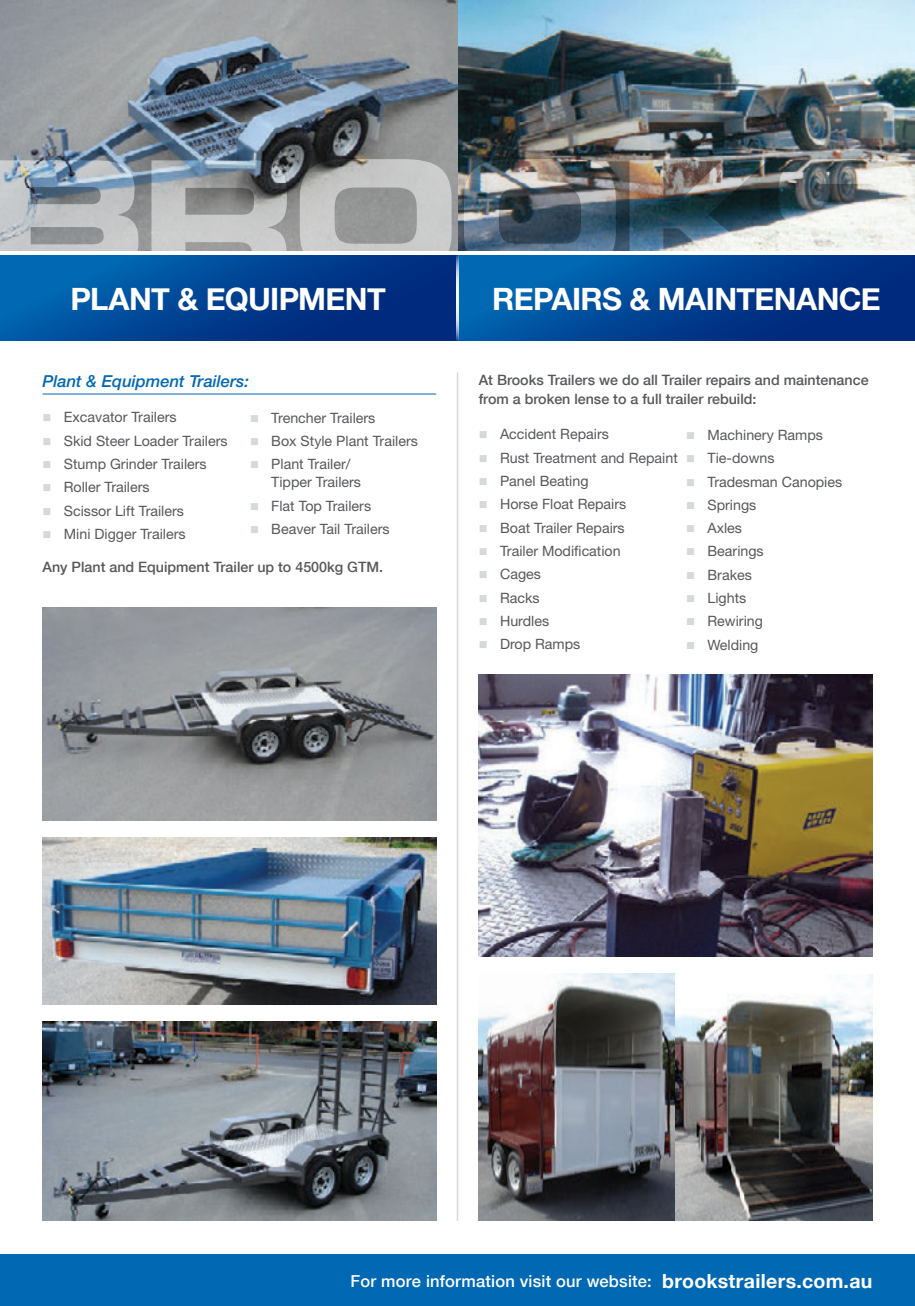
<style>
.page{position:relative;width:915px;height:1306px;background:#fff}
.page>*{position:absolute;margin:0;border:0;box-sizing:border-box;transform-origin:0 0}
.t1{font:700 30.75px "Helvetica Neue";letter-spacing:-.02em;color:#fff}
.t2{font:500 16.5px "Helvetica Neue";letter-spacing:.015em;color:#fff}
.t3{font:italic 500 16.5px "Helvetica Neue";color:#0168b3}
.t4{font:14.25px/23.2px "Helvetica Neue";color:#57585a}
.t5{font:500 14.25px/18.8px "Helvetica Neue";color:#57585a}
.s1{font-weight:700;font-size:19.5px}
</style>
<div class="page">
<img style="left:478px;top:973px;width:394px;height:247px">
<img style="left:43px;top:1021px;width:393px;height:199px">
<img style="left:0;top:0;width:914px;height:251px">
<svg style="left:0;top:159px;width:138px;height:92px;background:#a5aeb6"></svg>
<svg style="left:151px;top:160px;width:136px;height:91px;background:#a1a5a8"></svg>
<svg style="left:300px;top:159px;width:151px;height:92px;background:#afb0af"></svg>
<img style="left:464px;top:159px;width:151px;height:92px">
<img style="left:629px;top:159px;width:285px;height:92px">
<div style="left:0;top:1254px;width:914px;height:51px;background:#0168b3"></div>
<hr style="left:456px;top:372px;width:2px;height:848px;background:#d6d9da">
<hr style="left:43px;top:393px;width:393px;height:1px;background:#0168b3">
<svg style="left:0;top:255px;width:456px;height:85px;background:#004493"></svg>
<svg style="left:458px;top:255px;width:456px;height:85px;background:#014695"></svg>
<hr style="left:456px;top:255px;width:2px;height:85px;background:#f5f9fc">
<img style="left:478px;top:674px;width:394px;height:282px">
<img style="left:43px;top:837px;width:393px;height:167px">
<img style="left:43px;top:608px;width:393px;height:212px">
<h1 class="t1" style="left:71px;top:280px;width:316px">PLANT &amp; EQUIPMENT</h1>
<h1 class="t1" style="left:492px;top:280px;width:390px">REPAIRS &amp; MAINTENANCE</h1>
<p class="t3" style="left:43px;top:371px;width:208px">Plant &amp; Equipment Trailers:</p>
<p class="t4" style="left:64px;top:405px;width:165px">Excavator Trailers<br>Skid Steer Loader Trailers<br>Stump Grinder Trailers<br>Roller Trailers<br>Scissor Lift Trailers<br>Mini Digger Trailers</p>
<p class="t5" style="left:43px;top:557px;width:342px">Any Plant and Equipment Trailer up to 4500kg GTM.</p>
<p class="t4" style="left:271px;top:406px;width:148px">Trencher Trailers<br>Box Style Plant Trailers<br>Plant Trailer/</p>
<p class="t4" style="left:271px;top:470px;width:120px">Tipper Trailers<br>Flat Top Trailers<br>Beaver Tail Trailers</p>
<p class="t5" style="left:478px;top:371px;width:391px">At Brooks Trailers we do all Trailer repairs and maintenance from a broken lense to a full trailer rebuild:</p>
<p class="t4" style="left:500px;top:422px;width:179px">Accident Repairs<br>Rust Treatment and Repaint<br>Panel Beating<br>Horse Float Repairs<br>Boat Trailer Repairs<br>Trailer Modification<br>Cages<br>Racks<br>Hurdles<br>Drop Ramps</p>
<p class="t4" style="left:707px;top:423px;width:136px">Machinery Ramps<br>Tie-downs<br>Tradesman Canopies<br>Springs<br>Axles<br>Bearings<br>Brakes<br>Lights<br>Rewiring<br>Welding</p>
<p class="t2" style="left:350px;top:1271px;width:523px">For more information visit our website: <span class="s1">brookstrailers.com.au</span></p>
</div>
